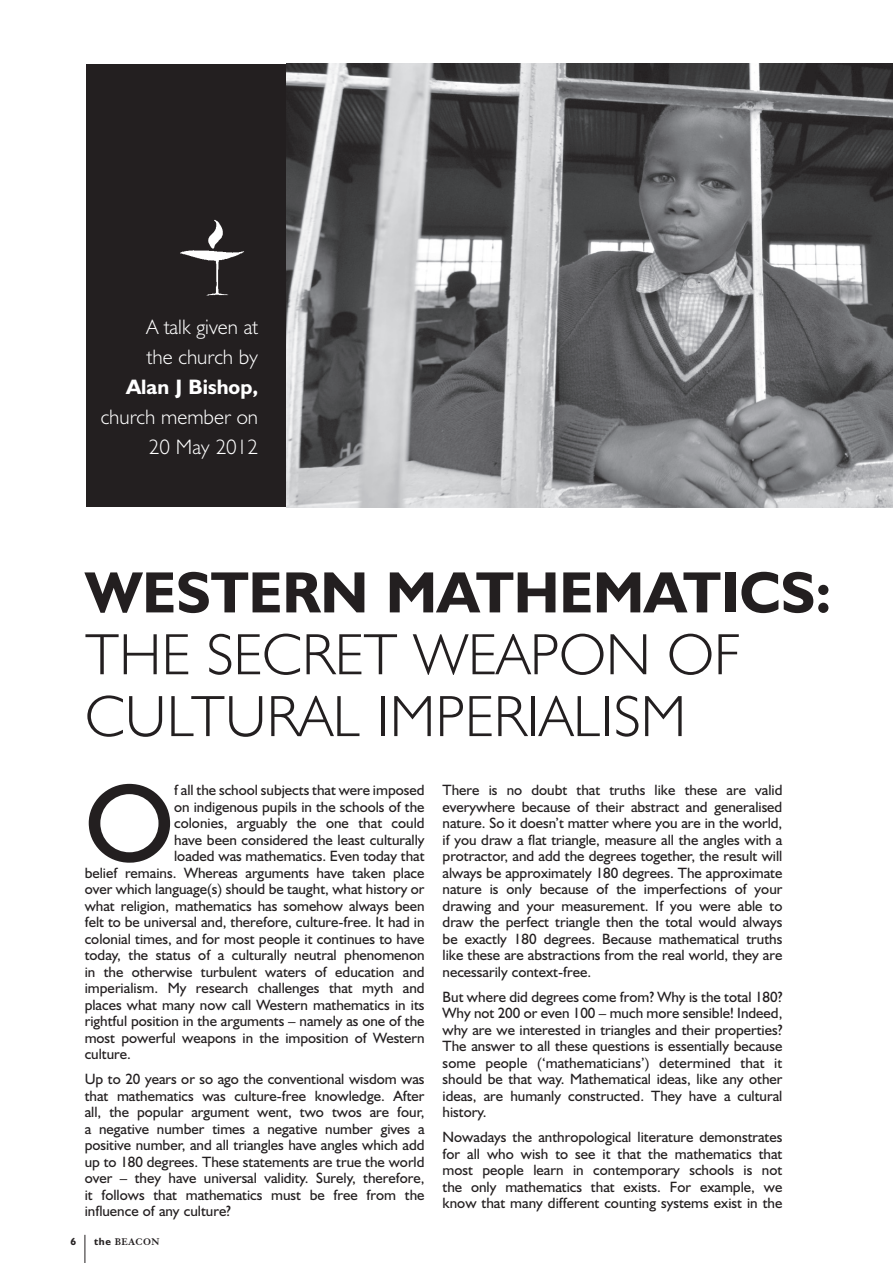
<style>
.page{position:relative;width:893px;height:1263px;background:#fff}
.page>*{position:absolute;margin:0;border:0;box-sizing:border-box;transform-origin:0 0}
.t1{font:111.6px "Humanist 521 BT";color:#231f20}
.t2{font:300 58.5px/61.8px "Humanist 521 BT";color:#231f20}
.t3{font:700 58.5px "Humanist 521 BT";color:#231f20}
.t4{font:300 21px/30px "Humanist 521 BT";color:#fff}
.t5{font:700 21px "Humanist 521 BT";color:#fff}
.t6{font:15px/16.5px "Humanist 521 BT";color:#231f20;text-align:justify}
.t7{font:700 10.5px "Elegant Garamond BT";letter-spacing:.05em;color:#231f20}
.t8{font:700 10.5px "Humanist 521 BT";color:#231f20}
.s1{font-family:"Humanist 521 BT"}
</style>
<div class="page">
<svg style="left:85px;top:1235px;width:1px;height:28px"></svg>
<div style="left:86px;top:65px;width:200px;height:442px;background:#231f20"></div>
<img style="left:180px;top:219px;width:64px;height:77px">
<img style="left:286px;top:64px;width:607px;height:443px">
<h3 class="t4" style="left:146px;top:311px;width:114px">A TALK GIVEN AT<br>THE CHURCH BY</h3>
<h3 class="t5" style="left:126px;top:373px;width:133px">ALAN J BISHOP,</h3>
<h3 class="t4" style="left:101px;top:401px;width:159px;text-align:right">CHURCH MEMBER ON<br>20 MAY 2012</h3>
<h2 class="t3" style="left:85px;top:556px;width:748px">WESTERN MATHEMATICS:</h2>
<h2 class="t2" style="left:85px;top:622px;width:656px">THE SECRET WEAPON OF<br>CULTURAL IMPERIALISM</h2>
<h1 class="t1" style="left:85px;top:754px;width:91px">O</h1>
<p class="t6" style="left:174px;top:782px;width:252px">f all the school subjects that were imposed</p>
<p class="t6" style="left:174px;top:798px;width:252px">on indigenous pupils in the schools of the</p>
<p class="t6" style="left:174px;top:815px;width:252px">colonies, arguably the one that could</p>
<p class="t6" style="left:174px;top:831px;width:252px">have been considered the least culturally</p>
<p class="t6" style="left:174px;top:848px;width:252px">loaded was mathematics. Even today that</p>
<p class="t6" style="left:85px;top:864px;width:341px">belief remains. Whereas arguments have taken place</p>
<p class="t6" style="left:85px;top:881px;width:341px">over which language(s) should be taught, what history or</p>
<p class="t6" style="left:85px;top:897px;width:341px">what religion, mathematics has somehow always been</p>
<p class="t6" style="left:85px;top:914px;width:341px">felt to be universal and, therefore, culture-free. It had in</p>
<p class="t6" style="left:85px;top:930px;width:341px">colonial times, and for most people it continues to have</p>
<p class="t6" style="left:85px;top:947px;width:341px">today, the status of a culturally neutral phenomenon</p>
<p class="t6" style="left:85px;top:963px;width:341px">in the otherwise turbulent waters of education and</p>
<p class="t6" style="left:85px;top:980px;width:341px">imperialism. My research challenges that myth and</p>
<p class="t6" style="left:85px;top:996px;width:341px">places what many now call Western mathematics in its</p>
<p class="t6" style="left:85px;top:1013px;width:341px">rightful position in the arguments – namely as one of the</p>
<p class="t6" style="left:85px;top:1029px;width:341px">most powerful weapons in the imposition of Western</p>
<p class="t6" style="left:85px;top:1046px;width:48px">culture.</p>
<p class="t6" style="left:85px;top:1071px;width:341px">Up to 20 years or so ago the conventional wisdom was that mathematics was culture-free knowledge. After all, the popular argument went, two twos are four, a negative number times a negative number gives a positive number, and all triangles have angles which add up to 180 degrees. These statements are true the world over – they have universal validity. Surely, therefore, it follows that mathematics must be free from the influence of any culture?</p>
<p class="t8" style="left:71px;top:1235px;width:7px">6</p>
<p class="t7" style="left:94px;top:1236px;width:67px"><span class="s1">THE</span> BEACON</p>
<p class="t6" style="left:443px;top:782px;width:341px">There is no doubt that truths like these are valid everywhere because of their abstract and generalised nature. So it doesn’t matter where you are in the world, if you draw a flat triangle, measure all the angles with a protractor, and add the degrees together, the result will always be approximately 180 degrees. The approximate nature is only because of the imperfections of your drawing and your measurement. If you were able to draw the perfect triangle then the total would always be exactly 180 degrees. Because mathematical truths like these are abstractions from the real world, they are necessarily context-free.</p>
<p class="t6" style="left:443px;top:988px;width:341px">But where did degrees come from? Why is the total 180?<br>Why not 200 or even 100 – much more sensible! Indeed, why are we interested in triangles and their properties?<br>The answer to all these questions is essentially because some people (‘mathematicians’) determined that it should be that way. Mathematical ideas, like any other ideas, are humanly constructed. They have a cultural history.</p>
<p class="t6" style="left:443px;top:1129px;width:341px">Nowadays the anthropological literature demonstrates for all who wish to see it that the mathematics that most people learn in contemporary schools is not the only mathematics that exists. For example, we know that many different counting systems exist in the</p>
</div>
